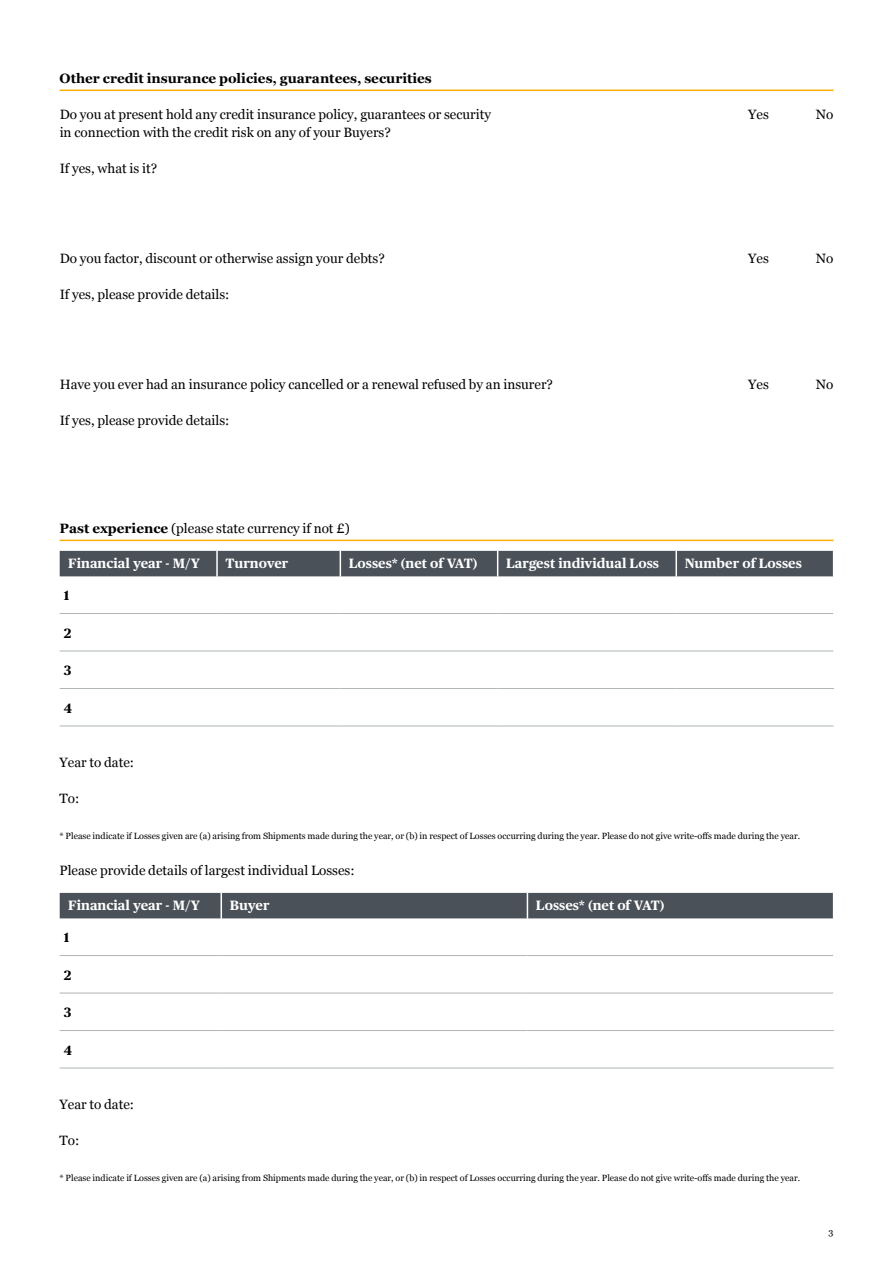
<style>
.page{position:relative;width:893px;height:1263px;background:#fff}
.page>*{position:absolute;margin:0;border:0;box-sizing:border-box;transform-origin:0 0}
.t1{font:13.5px "Georgia";color:#000}
.t2{font:700 13.5px "Chubb Publico Text";color:#fff}
.t3{font:700 13.5px "Georgia";color:#000}
.t4{font:700 13.5px "Chubb Publico Text";color:#000}
.t5{font:9px "Georgia";color:#000}
.s1{font-weight:700}
</style>
<div class="page">
<hr style="left:60px;top:90px;width:773px;height:1px;background:#f9b000">
<hr style="left:60px;top:540px;width:773px;height:1px;background:#f9b000">
<div style="left:60px;top:551px;width:773px;height:25px;background:#4b5159"></div>
<hr style="left:60px;top:613px;width:157px;height:1px;background:#afb7b0">
<hr style="left:217px;top:613px;width:123px;height:1px;background:#afb7b0">
<hr style="left:340px;top:613px;width:158px;height:1px;background:#afb7b0">
<hr style="left:498px;top:613px;width:178px;height:1px;background:#afb7b0">
<hr style="left:676px;top:613px;width:157px;height:1px;background:#afb7b0">
<hr style="left:60px;top:651px;width:157px;height:1px;background:#afb7b0">
<hr style="left:217px;top:651px;width:123px;height:1px;background:#afb7b0">
<hr style="left:340px;top:651px;width:158px;height:1px;background:#afb7b0">
<hr style="left:498px;top:651px;width:178px;height:1px;background:#afb7b0">
<hr style="left:676px;top:651px;width:157px;height:1px;background:#afb7b0">
<hr style="left:60px;top:688px;width:157px;height:1px;background:#afb7b0">
<hr style="left:217px;top:688px;width:123px;height:1px;background:#afb7b0">
<hr style="left:340px;top:688px;width:158px;height:1px;background:#afb7b0">
<hr style="left:498px;top:688px;width:178px;height:1px;background:#afb7b0">
<hr style="left:676px;top:688px;width:158px;height:1px;background:#afb7b0">
<hr style="left:60px;top:726px;width:157px;height:1px;background:#afb7b0">
<hr style="left:217px;top:726px;width:123px;height:1px;background:#afb7b0">
<hr style="left:340px;top:726px;width:158px;height:1px;background:#afb7b0">
<hr style="left:498px;top:726px;width:178px;height:1px;background:#afb7b0">
<hr style="left:676px;top:726px;width:158px;height:1px;background:#afb7b0">
<div style="left:60px;top:893px;width:773px;height:25px;background:#4b5159"></div>
<hr style="left:60px;top:955px;width:161px;height:1px;background:#afb7b0">
<hr style="left:221px;top:955px;width:306px;height:1px;background:#afb7b0">
<hr style="left:527px;top:955px;width:306px;height:1px;background:#afb7b0">
<hr style="left:60px;top:993px;width:161px;height:1px;background:#afb7b0">
<hr style="left:221px;top:993px;width:306px;height:1px;background:#afb7b0">
<hr style="left:527px;top:993px;width:306px;height:1px;background:#afb7b0">
<hr style="left:60px;top:1030px;width:161px;height:1px;background:#afb7b0">
<hr style="left:221px;top:1030px;width:306px;height:1px;background:#afb7b0">
<hr style="left:527px;top:1030px;width:307px;height:1px;background:#afb7b0">
<hr style="left:60px;top:1068px;width:161px;height:1px;background:#afb7b0">
<hr style="left:221px;top:1068px;width:306px;height:1px;background:#afb7b0">
<hr style="left:527px;top:1068px;width:307px;height:1px;background:#afb7b0">
<p class="t3" style="left:60px;top:68px;width:374px">Other credit insurance policies, guarantees, securities</p>
<p class="t1" style="left:60px;top:104px;width:433px">Do you at present hold any credit insurance policy, guarantees or security</p>
<p class="t1" style="left:748px;top:104px;width:22px">Yes</p>
<p class="t1" style="left:816px;top:104px;width:19px">No</p>
<p class="t1" style="left:60px;top:122px;width:333px">in connection with the credit risk on any of your Buyers?</p>
<p class="t1" style="left:60px;top:158px;width:99px">If yes, what is it?</p>
<p class="t1" style="left:60px;top:248px;width:327px">Do you factor, discount or otherwise assign your debts?</p>
<p class="t1" style="left:748px;top:248px;width:22px">Yes</p>
<p class="t1" style="left:816px;top:248px;width:19px">No</p>
<p class="t1" style="left:60px;top:284px;width:171px">If yes, please provide details:</p>
<p class="t1" style="left:60px;top:374px;width:495px">Have you ever had an insurance policy cancelled or a renewal refused by an insurer?</p>
<p class="t1" style="left:748px;top:374px;width:22px">Yes</p>
<p class="t1" style="left:816px;top:374px;width:19px">No</p>
<p class="t1" style="left:60px;top:410px;width:171px">If yes, please provide details:</p>
<p class="t1" style="left:60px;top:518px;width:292px"><span class="s1">Past experience</span> (please state currency if not £)</p>
<p class="t2" style="left:68px;top:552px;width:133px">Financial year - M/Y</p>
<p class="t2" style="left:226px;top:552px;width:64px">Turnover</p>
<p class="t2" style="left:349px;top:552px;width:130px">Losses* (net of VAT)</p>
<p class="t2" style="left:506px;top:552px;width:154px">Largest individual Loss</p>
<p class="t2" style="left:685px;top:552px;width:119px">Number of Losses</p>
<p class="t4" style="left:64px;top:585px;width:7px">1</p>
<p class="t4" style="left:64px;top:622px;width:9px">2</p>
<p class="t4" style="left:64px;top:660px;width:9px">3</p>
<p class="t4" style="left:64px;top:697px;width:10px">4</p>
<p class="t1" style="left:60px;top:752px;width:76px">Year to date:</p>
<p class="t1" style="left:60px;top:788px;width:21px">To:</p>
<p class="t5" style="left:60px;top:829px;width:742px">* Please indicate if Losses given are (a) arising from Shipments made during the year, or (b) in respect of Losses occurring during the year. Please do not give write-offs made during the year.</p>
<p class="t1" style="left:60px;top:860px;width:297px">Please provide details of largest individual Losses:</p>
<p class="t2" style="left:68px;top:894px;width:133px">Financial year - M/Y</p>
<p class="t2" style="left:230px;top:894px;width:41px">Buyer</p>
<p class="t2" style="left:536px;top:894px;width:130px">Losses* (net of VAT)</p>
<p class="t4" style="left:64px;top:927px;width:7px">1</p>
<p class="t4" style="left:64px;top:964px;width:9px">2</p>
<p class="t4" style="left:64px;top:1002px;width:9px">3</p>
<p class="t4" style="left:64px;top:1039px;width:10px">4</p>
<p class="t1" style="left:60px;top:1094px;width:76px">Year to date:</p>
<p class="t1" style="left:60px;top:1130px;width:21px">To:</p>
<p class="t5" style="left:60px;top:1171px;width:742px">* Please indicate if Losses given are (a) arising from Shipments made during the year, or (b) in respect of Losses occurring during the year. Please do not give write-offs made during the year.</p>
<p class="t5" style="left:828px;top:1225px;width:6px">3</p>
</div>
